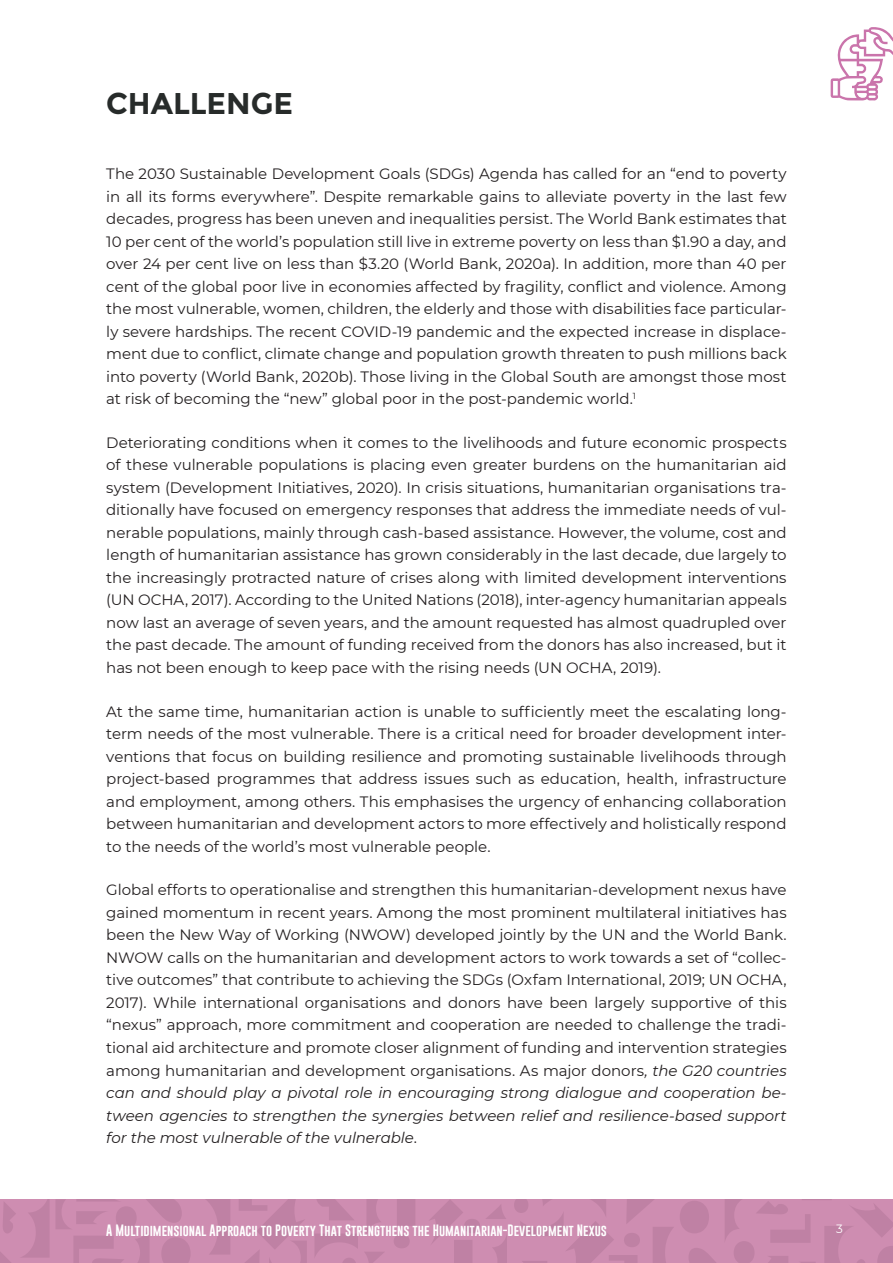
<style>
.page{position:relative;width:893px;height:1263px;background:#fff}
.page>*{position:absolute;margin:0;border:0;box-sizing:border-box;transform-origin:0 0}
.t1{font:700 30px "Montserrat";color:#272b2a}
.t2{font:15px/22.5px "Montserrat";color:#231f20;text-align:justify}
.t3{font:12px "Gobold";color:#fff}
.t4{font:12px "Montserrat";color:#fff}
.s1{font-style:italic}
</style>
<div class="page">
<div style="left:0;top:1199px;width:893px;height:64px;background:#ce8db1"></div>
<svg style="left:514px;top:1199px;width:379px;height:64px"></svg>
<svg style="left:430px;top:1200px;width:77px;height:63px"></svg>
<svg style="left:0;top:1199px;width:415px;height:64px"></svg>
<svg style="left:831px;top:27px;width:62px;height:74px"></svg>
<h1 class="t1" style="left:106px;top:86px;width:188px">CHALLENGE</h1>
<p class="t2" style="left:106px;top:162px;width:682px">The 2030 Sustainable Development Goals (SDGs) Agenda has called for an “end to poverty in all its forms everywhere”. Despite remarkable gains to alleviate poverty in the last few decades, progress has been uneven and inequalities persist. The World Bank estimates that 10 per cent of the world’s population still live in extreme poverty on less than $1.90 a day, and over 24 per cent live on less than $3.20 (World Bank, 2020a). In addition, more than 40 per cent of the global poor live in economies affected by fragility, conflict and violence. Among the most vulnerable, women, children, the elderly and those with disabilities face particular&shy;ly severe hardships. The recent COVID-19 pandemic and the expected increase in displace&shy;ment due to conflict, climate change and population growth threaten to push millions back into poverty (World Bank, 2020b). Those living in the Global South are amongst those most at risk of becoming the “new” global poor in the post-pandemic world.<sup>1</sup></p>
<p class="t2" style="left:106px;top:431px;width:682px">Deteriorating conditions when it comes to the livelihoods and future economic prospects of these vulnerable populations is placing even greater burdens on the humanitarian aid system (Development Initiatives, 2020). In crisis situations, humanitarian organisations tra&shy;ditionally have focused on emergency responses that address the immediate needs of vul&shy;nerable populations, mainly through cash-based assistance. However, the volume, cost and length of humanitarian assistance has grown considerably in the last decade, due largely to the increasingly protracted nature of crises along with limited development interventions (UN OCHA, 2017). According to the United Nations (2018), inter-agency humanitarian appeals now last an average of seven years, and the amount requested has almost quadrupled over the past decade. The amount of funding received from the donors has also increased, but it has not been enough to keep pace with the rising needs (UN OCHA, 2019).</p>
<p class="t2" style="left:106px;top:700px;width:682px">At the same time, humanitarian action is unable to sufficiently meet the escalating long&shy;term needs of the most vulnerable. There is a critical need for broader development inter&shy;ventions that focus on building resilience and promoting sustainable livelihoods through project-based programmes that address issues such as education, health, infrastructure and employment, among others. This emphasises the urgency of enhancing collaboration between humanitarian and development actors to more effectively and holistically respond to the needs of the world’s most vulnerable people.</p>
<p class="t2" style="left:106px;top:878px;width:682px">Global efforts to operationalise and strengthen this humanitarian-development nexus have gained momentum in recent years. Among the most prominent multilateral initiatives has been the New Way of Working (NWOW) developed jointly by the UN and the World Bank.<br>NWOW calls on the humanitarian and development actors to work towards a set of “collec&shy;tive outcomes” that contribute to achieving the SDGs (Oxfam International, 2019; UN OCHA, 2017). While international organisations and donors have been largely supportive of this “nexus” approach, more commitment and cooperation are needed to challenge the tradi&shy;tional aid architecture and promote closer alignment of funding and intervention strategies among humanitarian and development organisations. As major donors<span class="s1">, the G20 countries can and should play a pivotal role in encouraging strong dialogue and cooperation be&shy;tween agencies to strengthen the synergies between relief and resilience-based support for the most vulnerable of the vulnerable</span>.</p>
<p class="t3" style="left:106px;top:1223px;width:502px">A Multidimensional Approach to Poverty That Strengthens the Humanitarian-Development Nexus</p>
<p class="t4" style="left:836px;top:1221px;width:8px">3</p>
</div>
